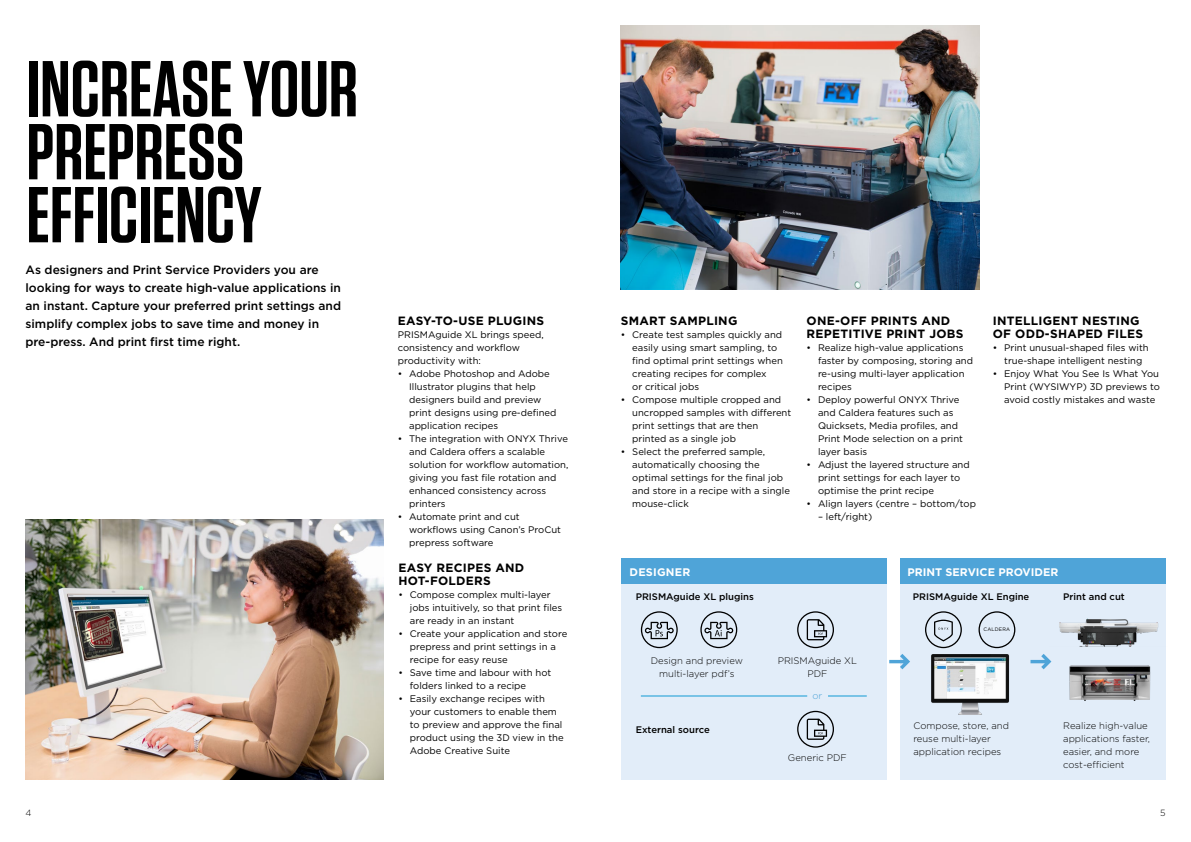
<style>
.page{position:relative;width:1191px;height:842px;background:#fff}
.page>*{position:absolute;margin:0;border:0;box-sizing:border-box;transform-origin:0 0}
.t1{font:600 79px/63px "Tungsten";color:#000}
.t2{font:500 12px/18px "Gotham";color:#000}
.t3{font:700 12px/13px "Gotham";letter-spacing:.02em;color:#000}
.t4{font:700 11px "Gotham";color:#fff}
.t5{font:700 11px "Gotham";letter-spacing:.02em;color:#fff}
.t6{font:9.5px/13px "Gotham";color:#000}
.t7{font:300 9.5px/13px "Gotham";color:#000;text-align:center}
.t8{font:500 9.5px "Gotham";color:#000}
.t9{font:300 9.5px "Gotham";color:#4fa4d8}
.t10{font:300 9px "Gotham";color:#000}
.t11{font:5px "Gotham";letter-spacing:.04em;color:#000}
</style>
<div class="page">
<img style="left:26px;top:520px;width:358px;height:260px">
<img style="left:621px;top:26px;width:358px;height:263px">
<div style="left:621px;top:559px;width:265px;height:26px;background:#4fa4d8"></div>
<div style="left:621px;top:585px;width:265px;height:195px;background:#e2edf9"></div>
<div style="left:900px;top:559px;width:265px;height:26px;background:#4fa4d8"></div>
<div style="left:900px;top:585px;width:265px;height:195px;background:#e2edf9"></div>
<svg style="left:641px;top:611px;width:36px;height:37px"></svg>
<svg style="left:700px;top:611px;width:37px;height:37px"></svg>
<svg style="left:797px;top:611px;width:37px;height:37px"></svg>
<svg style="left:797px;top:711px;width:37px;height:37px"></svg>
<hr style="left:641px;top:695px;width:166px;height:1px;background:#119ad4">
<hr style="left:828px;top:695px;width:38px;height:1px;background:#119ad4">
<svg style="left:889px;top:654px;width:21px;height:15px"></svg>
<svg style="left:1030px;top:654px;width:14px;height:15px"></svg>
<img style="left:931px;top:655px;width:78px;height:59px">
<svg style="left:925px;top:611px;width:37px;height:37px"></svg>
<svg style="left:978px;top:611px;width:37px;height:37px"></svg>
<img style="left:1044px;top:654px;width:122px;height:57px">
<img style="left:1049px;top:590px;width:117px;height:75px">
<h1 class="t1" style="left:27px;top:59px;width:333px">INCREASE YOUR<br>PREPRESS<br>EFFICIENCY</h1>
<p class="t2" style="left:26px;top:261px;width:317px">As designers and Print Service Providers you are looking for ways to create high-value applications in an instant. Capture your preferred print settings and simplify complex jobs to save time and money in pre-press. And print first time right.</p>
<p class="t3" style="left:398px;top:314px;width:148px">EASY-TO-USE PLUGINS</p>
<p class="t6" style="left:398px;top:327px;width:147px">PRISMAguide XL brings speed, consistency and workflow productivity with:</p>
<p class="t6" style="left:409px;top:366px;width:149px;text-indent:-11px">• Adobe Photoshop and Adobe<br>Illustrator plugins that help designers build and preview print designs using pre-defined application recipes</p>
<p class="t6" style="left:409px;top:431px;width:161px;text-indent:-11px">• The integration with ONYX Thrive and Caldera offers a scalable solution for workflow automation, giving you fast file rotation and enhanced consistency across printers</p>
<p class="t6" style="left:409px;top:509px;width:153px;text-indent:-11px">• Automate print and cut workflows using Canon’s ProCut prepress software</p>
<p class="t3" style="left:398px;top:561px;width:127px">EASY RECIPES AND<br>HOT-FOLDERS</p>
<p class="t6" style="left:410px;top:587px;width:154px;text-indent:-11px">• Compose complex multi-layer jobs intuitively, so that print files are ready in an instant</p>
<p class="t6" style="left:410px;top:626px;width:159px;text-indent:-11px">• Create your application and store prepress and print settings in a recipe for easy reuse</p>
<p class="t6" style="left:410px;top:665px;width:143px;text-indent:-11px">• Save time and labour with hot folders linked to a recipe</p>
<p class="t6" style="left:410px;top:691px;width:155px;text-indent:-11px">• Easily exchange recipes with your customers to enable them to preview and approve the final product using the 3D view in the<br>Adobe Creative Suite</p>
<p class="t3" style="left:621px;top:314px;width:118px">SMART SAMPLING</p>
<p class="t6" style="left:632px;top:327px;width:152px;text-indent:-11px">• Create test samples quickly and easily using smart sampling, to find optimal print settings when creating recipes for complex<br>or critical jobs</p>
<p class="t6" style="left:632px;top:392px;width:161px;text-indent:-11px">• Compose multiple cropped and uncropped samples with different print settings that are then printed as a single job</p>
<p class="t6" style="left:632px;top:444px;width:159px;text-indent:-11px">• Select the preferred sample, automatically choosing the optimal settings for the final job and store in a recipe with a single mouse-click</p>
<p class="t3" style="left:806px;top:314px;width:158px">ONE-OFF PRINTS AND<br>REPETITIVE PRINT JOBS</p>
<p class="t6" style="left:818px;top:340px;width:156px;text-indent:-11px">• Realize high-value applications faster by composing, storing and re-using multi-layer application recipes</p>
<p class="t6" style="left:818px;top:392px;width:147px;text-indent:-11px">• Deploy powerful ONYX Thrive and Caldera features such as<br>Quicksets, Media profiles, and<br>Print Mode selection on a print layer basis</p>
<p class="t6" style="left:818px;top:457px;width:153px;text-indent:-11px">• Adjust the layered structure and print settings for each layer to optimise the print recipe</p>
<p class="t6" style="left:806px;top:496px;width:171px">• Align layers (centre – bottom/top</p>
<p class="t6" style="left:818px;top:509px;width:56px">– left/right)</p>
<p class="t3" style="left:992px;top:314px;width:152px">INTELLIGENT NESTING<br>OF ODD-SHAPED FILES</p>
<p class="t6" style="left:992px;top:340px;width:157px;text-align:center">• Print unusual-shaped files with true-shape intelligent nesting</p>
<p class="t6" style="left:1004px;top:366px;width:157px;text-align:justify;text-indent:-11px">• Enjoy What You See Is What You Print (WYSIWYP) 3D previews to avoid costly mistakes and waste</p>
<p class="t5" style="left:629px;top:565px;width:62px">DESIGNER</p>
<p class="t4" style="left:907px;top:565px;width:153px">PRINT SERVICE PROVIDER</p>
<p class="t8" style="left:636px;top:590px;width:120px">PRISMAguide XL plugins</p>
<p class="t8" style="left:913px;top:590px;width:118px">PRISMAguide XL Engine</p>
<p class="t8" style="left:1063px;top:590px;width:63px">Print and cut</p>
<p class="t7" style="left:651px;top:654px;width:93px">Design and preview multi-layer pdf’s</p>
<p class="t8" style="left:636px;top:724px;width:75px">External source</p>
<p class="t7" style="left:777px;top:654px;width:81px">PRISMAguide XL<br>PDF</p>
<p class="t9" style="left:812px;top:690px;width:11px">or</p>
<p class="t7" style="left:788px;top:751px;width:60px">Generic PDF</p>
<p class="t11" style="left:983px;top:626px;width:28px">CALDERA</p>
<p class="t7" style="left:913px;top:719px;width:97px;text-align:left">Compose, store, and reuse multi-layer application recipes</p>
<p class="t7" style="left:1063px;top:719px;width:88px;text-align:left">Realize high-value applications faster, easier, and more cost-efficient</p>
<p class="t10" style="left:26px;top:807px;width:7px">4</p>
<p class="t10" style="left:1160px;top:807px;width:7px">5</p>
</div>
